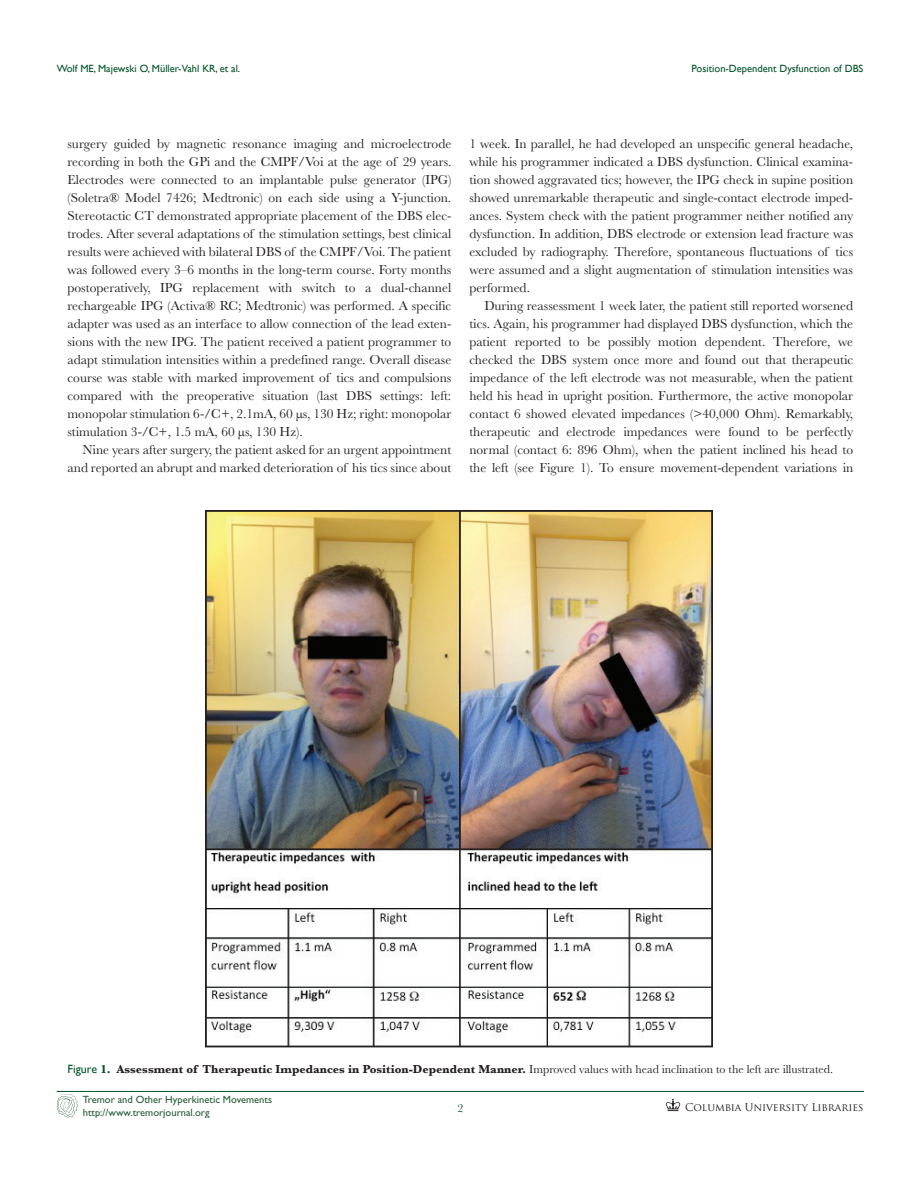
<style>
.page{position:relative;width:918px;height:1188px;background:#fff}
.page>*{position:absolute;margin:0;border:0;box-sizing:border-box;transform-origin:0 0}
.TXI{font:13.5px/18px "Baskerville";color:#231f20;text-align:justify}
.TX{font:13.5px/18px "Baskerville";color:#231f20;text-align:justify}
.FC{font:700 12px "Baskerville";color:#231f20}
.t1{font:12px "Baskerville";color:#005428}
.t2{font:10.5px "Gill Sans";color:#005428}
.t3{font:10.5px/12.6px "Gill Sans";color:#275c39}
.t4{font:10.5px "Trajan Pro";color:#231f20}
.s1{font-family:"Gill Sans";font-weight:400;color:#005428}
.s2{color:#005428}
.s3{font-weight:400}
</style>
<div class="page">
<hr style="left:57px;top:1091px;width:807px;height:1px;background:#005428">
<svg style="left:666px;top:1099px;width:14px;height:12px"></svg>
<svg style="left:57px;top:1094px;width:21px;height:24px"></svg>
<img style="left:205px;top:510px;width:508px;height:538px">
<p class="t2" style="left:57px;top:62px;width:185px">Wolf ME, Majewski O, Müller-Vahl KR, et al.</p>
<p class="t2" style="left:692px;top:62px;width:173px">Position-Dependent Dysfunction of DBS</p>
<p class="TX" style="left:68px;top:134px;width:385px">surgery guided by magnetic resonance imaging and microelectrode recording in both the GPi and the CMPF/Voi at the age of 29 years.<br>Electrodes were connected to an implantable pulse generator (IPG) (Soletra® Model 7426; Medtronic) on each side using a Y-junction.<br>Stereotactic CT demonstrated appropriate placement of the DBS elec&shy;trodes. After several adaptations of the stimulation settings, best clinical results were achieved with bilateral DBS of the CMPF/Voi. The patient was followed every 3–6 months in the long-term course. Forty months postoperatively, IPG replacement with switch to a dual-channel rechargeable IPG (Activa® RC; Medtronic) was performed. A specific adapter was used as an interface to allow connection of the lead exten&shy;sions with the new IPG. The patient received a patient programmer to adapt stimulation intensities within a predefined range. Overall disease course was stable with marked improvement of tics and compulsions compared with the preoperative situation (last DBS settings: left: monopolar stimulation 6-/C+, 2.1mA, 60 µs, 130 Hz; right: monopolar stimulation 3-/C+, 1.5 mA, 60 µs, 130 Hz).</p>
<p class="TXI" style="left:68px;top:440px;width:385px;text-align:right">Nine years after surgery, the patient asked for an urgent appointment and reported an abrupt and marked deterioration of his tics since about</p>
<p class="TXI" style="left:469px;top:134px;width:385px">1 week. In parallel, he had developed an unspecific general headache, while his programmer indicated a DBS dysfunction. Clinical examina&shy;tion showed aggravated tics; however, the IPG check in supine position showed unremarkable therapeutic and single-contact electrode imped&shy;ances. System check with the patient programmer neither notified any dysfunction. In addition, DBS electrode or extension lead fracture was excluded by radiography. Therefore, spontaneous fluctuations of tics were assumed and a slight augmentation of stimulation intensities was performed.</p>
<p class="TXI" style="left:469px;top:296px;width:385px;text-indent:15px">During reassessment 1 week later, the patient still reported worsened tics. Again, his programmer had displayed DBS dysfunction, which the patient reported to be possibly motion dependent. Therefore, we checked the DBS system once more and found out that therapeutic impedance of the left electrode was not measurable, when the patient held his head in upright position. Furthermore, the active monopolar contact 6 showed elevated impedances (&gt;40,000 Ohm). Remarkably, therapeutic and electrode impedances were found to be perfectly normal (contact 6: 896 Ohm), when the patient inclined his head to the left (see Figure 1). To ensure movement-dependent variations in</p>
<p class="FC" style="left:68px;top:1063px;width:767px"><span class="s1">Figure</span> <span class="s2">1.</span> Assessment of Therapeutic Impedances in Position-Dependent Manner. <span class="s3">Improved values with head inclination to the left are illustrated.</span></p>
<p class="t3" style="left:83px;top:1093px;width:191px">Tremor and Other Hyperkinetic Movements http://www.tremorjournal.org</p>
<p class="t1" style="left:457px;top:1101px;width:7px">2</p>
<p class="t4" style="left:685px;top:1100px;width:180px">Columbia University Libraries</p>
</div>
